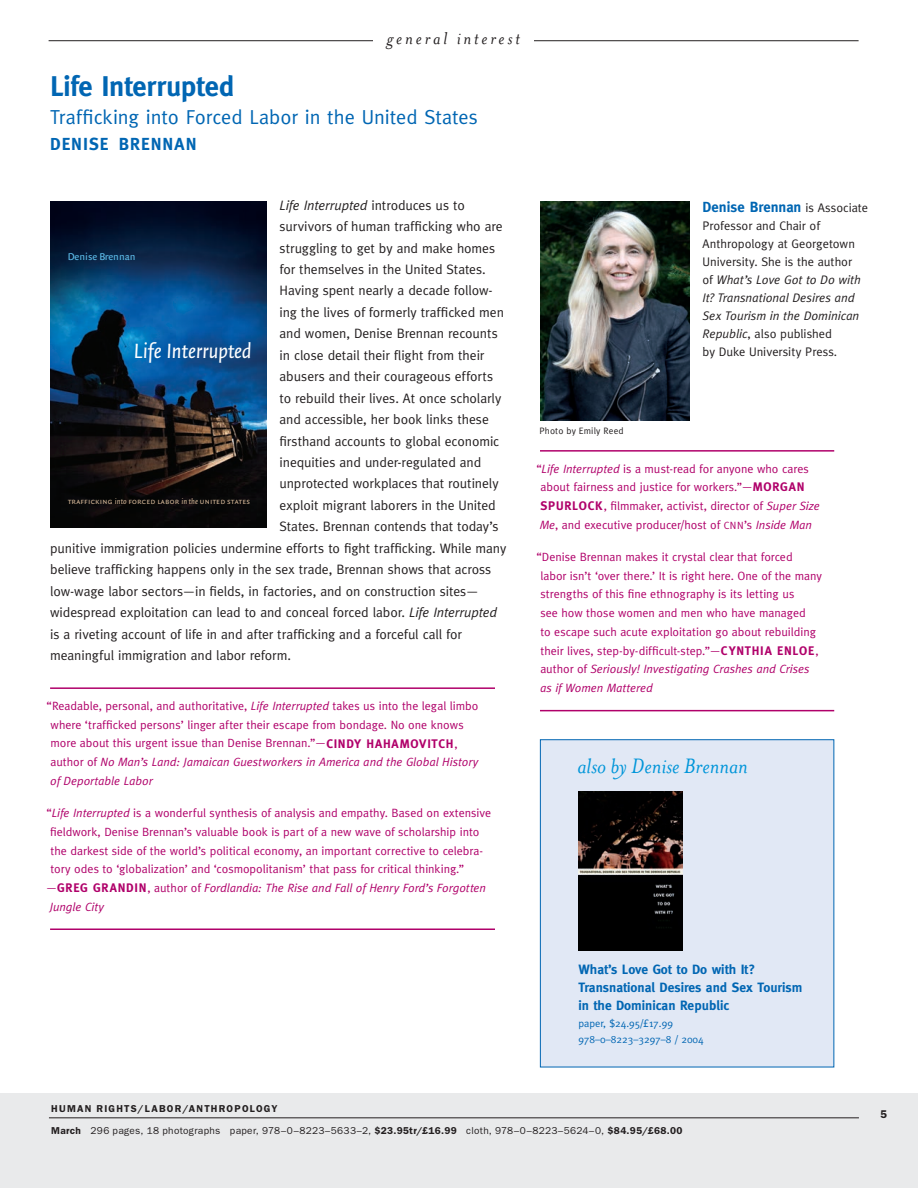
<style>
.page{position:relative;width:918px;height:1188px;background:#fff}
.page>*{position:absolute;margin:0;border:0;box-sizing:border-box;transform-origin:0 0}
._01_Title_Front{font:700 28.5px "Meta";letter-spacing:-.01em;color:#0166b3}
._33_Box_ISBN_lining{font:italic 24px "Mrs Eaves";color:#0095d9}
.t1{font:italic 22.2px "Quadraat Sans";color:#fff}
._02_Subtitle_front{font:20.25px "Meta";color:#0166b3}
.t2{font:italic 19.5px "Mrs Eaves";letter-spacing:.145em;color:#231f20}
._03_Author_front{font:700 17.4px "Meta";letter-spacing:.06em;color:#0166b3}
._09_Author_Bio{font:700 14.7px "Meta";color:#0166b3}
._07_Text{font:13.65px "Meta";letter-spacing:-.005em;color:#231f20}
._07_Text-2{font:italic 13.65px "Meta";letter-spacing:-.01em;color:#231f20}
._31_Box_Titles{font:700 13.5px "Meta";color:#0166b3}
._09_Author_Bio-2{font:12.45px/18px "Meta";color:#231f20}
._06_Last_Blurb{font:12px/18.8px "Meta";color:#b0016a}
._06_First_Blurb{font:12px/18.8px "Meta";color:#b0016a}
._06_Last_Blurb-2{font:italic 12px "Meta";letter-spacing:-.005em;color:#b0016a}
.t3{font:600 11.25px "Franklin Gothic";color:#231f20}
.t4{font:10.65px "Quadraat Sans";color:#5ebeeb}
._32_Box_Non-Title{font:10.5px "Meta";color:#0166b3}
._13_Biblio_ISBN_pric{font:10.05px "Franklin Gothic";letter-spacing:.03em;color:#231f20}
._11_Biblio_Subject_C{font:600 10.05px "Franklin Gothic";letter-spacing:.12em;color:#231f20}
._10_Caption{font:9.3px "Meta";letter-spacing:.015em;color:#231f20}
.t5{font:8.25px "Quadraat Sans Small Caps";letter-spacing:.025em;color:#d2b596}
.s1{font-style:normal}
.s2{font-style:italic}
.s3{font-family:"Quadraat Sans";font-style:italic}
.s4{font-weight:700;font-size:12.45px}
.s5{font-weight:700;font-style:normal;font-size:12.45px}
.s6{font-weight:400;font-size:12.45px;color:#231f20}
.s7{font-size:10.5px}
.s8{font-weight:600}
</style>
<div class="page">
<div style="left:0;top:1094px;width:918px;height:94px;background:#e9eaeb"></div>
<hr style="left:49px;top:40px;width:810px;height:1px;background:#231f20">
<hr style="left:49px;top:1117px;width:810px;height:1px;background:#231f20">
<div style="left:373px;top:28px;width:161px;height:27px;background:#fff"></div>
<div style="left:540px;top:739px;width:294px;height:328px;background:#e1e8f5;border:1px solid #0166b3"></div>
<img style="left:578px;top:792px;width:104px;height:159px">
<img style="left:50px;top:201px;width:217px;height:327px">
<img style="left:540px;top:201px;width:150px;height:220px">
<hr style="left:50px;top:687px;width:445px;height:2px;background:#b0016a">
<hr style="left:50px;top:929px;width:445px;height:1px;background:#b0016a">
<hr style="left:540px;top:450px;width:294px;height:2px;background:#b0016a">
<hr style="left:540px;top:710px;width:294px;height:1px;background:#b0016a">
<h3 class="t2" style="left:387px;top:28px;width:134px">general interest</h3>
<p class="_01_Title_Front" style="left:50px;top:70px;width:186px">Life Interrupted</p>
<p class="_02_Subtitle_front" style="left:50px;top:106px;width:429px">Trafficking into Forced Labor in the United States</p>
<p class="_03_Author_front" style="left:50px;top:134px;width:148px">DENISE BRENNAN</p>
<p class="_07_Text-2" style="left:280px;top:197px;width:187px">Life Interrupted <span class="s1">introduces us to</span></p>
<p class="_07_Text" style="left:280px;top:218px;width:225px">survivors of human trafficking who are</p>
<p class="_07_Text" style="left:280px;top:240px;width:217px">struggling to get by and make homes</p>
<p class="_07_Text" style="left:280px;top:261px;width:208px">for themselves in the United States.</p>
<p class="_07_Text" style="left:280px;top:283px;width:215px">Having spent nearly a decade follow-</p>
<p class="_07_Text" style="left:280px;top:304px;width:226px">ing the lives of formerly trafficked men</p>
<p class="_07_Text" style="left:280px;top:326px;width:220px">and women, Denise Brennan recounts</p>
<p class="_07_Text" style="left:280px;top:347px;width:206px">in close detail their flight from their</p>
<p class="_07_Text" style="left:280px;top:369px;width:215px">abusers and their courageous efforts</p>
<p class="_07_Text" style="left:280px;top:390px;width:223px">to rebuild their lives. At once scholarly</p>
<p class="_07_Text" style="left:280px;top:411px;width:211px">and accessible, her book links these</p>
<p class="_07_Text" style="left:280px;top:433px;width:221px">firsthand accounts to global economic</p>
<p class="_07_Text" style="left:280px;top:454px;width:203px">inequities and under-regulated and</p>
<p class="_07_Text" style="left:280px;top:476px;width:221px">unprotected workplaces that routinely</p>
<p class="_07_Text" style="left:280px;top:497px;width:218px">exploit migrant laborers in the United</p>
<p class="_07_Text" style="left:280px;top:519px;width:221px">States. Brennan contends that today’s</p>
<p class="_07_Text" style="left:50px;top:540px;width:458px">punitive immigration policies undermine efforts to fight trafficking. While many</p>
<p class="_07_Text" style="left:50px;top:562px;width:443px">believe trafficking happens only in the sex trade, Brennan shows that across</p>
<p class="_07_Text" style="left:50px;top:583px;width:430px">low-wage labor sectors—in fields, in factories, and on construction sites—</p>
<p class="_07_Text" style="left:50px;top:604px;width:448px">widespread exploitation can lead to and conceal forced labor. <span class="s2">Life Interrupted</span></p>
<p class="_07_Text" style="left:50px;top:626px;width:413px">is a riveting account of life in and after trafficking and a forceful call for</p>
<p class="_07_Text" style="left:50px;top:647px;width:242px">meaningful immigration and labor reform.</p>
<p class="t4" style="left:68px;top:250px;width:69px">Denise Brennan</p>
<p class="t1" style="left:133px;top:340px;width:120px">Life Interrupted</p>
<p class="t5" style="left:68px;top:497px;width:184px">trafficking <span class="s3">into</span> forced labor <span class="s3">in the</span> united states</p>
<p class="_06_First_Blurb" style="left:50px;top:696px;width:430px;text-indent:-4px">“Readable, personal, and authoritative, <span class="s2">Life Interrupted</span> takes us into the legal limbo where ‘trafficked persons’ linger after their escape from bondage. No one knows more about this urgent issue than Denise Brennan.”—<span class="s4">CINDY HAHAMOVITCH</span>, author of <span class="s2">No Man’s Land: Jamaican Guestworkers in America and the Global History of Deportable Labor</span></p>
<p class="_06_Last_Blurb" style="left:47px;top:803px;width:446px">“<span class="s2">Life Interrupted</span> is a wonderful synthesis of analysis and empathy. Based on extensive</p>
<p class="_06_Last_Blurb" style="left:50px;top:822px;width:431px">fieldwork, Denise Brennan’s valuable book is part of a new wave of scholarship into</p>
<p class="_06_Last_Blurb" style="left:51px;top:841px;width:434px">the darkest side of the world’s political economy, an important corrective to celebra-</p>
<p class="_06_Last_Blurb" style="left:51px;top:860px;width:415px">tory odes to ‘globalization’ and ‘cosmopolitanism’ that pass for critical thinking.”</p>
<p class="_06_Last_Blurb-2" style="left:46px;top:881px;width:442px"><span class="s1">—</span><span class="s5">GREG GRANDIN</span><span class="s1">, author of</span> Fordlandia: The Rise and Fall of Henry Ford’s Forgotten</p>
<p class="_06_Last_Blurb-2" style="left:50px;top:900px;width:56px">Jungle City</p>
<p class="_09_Author_Bio" style="left:703px;top:199px;width:167px">Denise Brennan <span class="s6">is Associate</span></p>
<p class="_09_Author_Bio-2" style="left:703px;top:217px;width:160px">Professor and Chair of<br>Anthropology at Georgetown<br>University. She is the author of <span class="s2">What’s Love Got to Do with<br>It? Transnational Desires and<br>Sex Tourism in the Dominican<br>Republic</span>, also published<br>by Duke University Press.</p>
<p class="_10_Caption" style="left:539px;top:425px;width:86px">Photo by Emily Reed</p>
<p class="_06_First_Blurb" style="left:536px;top:459px;width:285px">“<span class="s2">Life Interrupted</span> is a must-read for anyone who cares about fairness and justice for workers.”—<span class="s4">MORGAN SPURLOCK</span>, filmmaker, activist, director of <span class="s2">Super Size Me</span>, and executive producer/host of <span class="s7">CNN</span>’s <span class="s2">Inside Man</span></p>
<p class="_06_Last_Blurb" style="left:540px;top:547px;width:283px;text-indent:-4px">“Denise Brennan makes it crystal clear that forced<br>labor isn’t ‘over there.’ It is right here. One of the many strengths of this fine ethnography is its letting us<br>see how those women and men who have managed<br>to escape such acute exploitation go about rebuilding their lives, step-by-difficult-step.”—<span class="s4">CYNTHIA ENLOE</span>, author of <span class="s2">Seriously! Investigating Crashes and Crises as if Women Mattered</span></p>
<p class="_33_Box_ISBN_lining" style="left:577px;top:753px;width:172px">also by Denise Brennan</p>
<p class="_31_Box_Titles" style="left:578px;top:962px;width:178px">What’s Love Got to Do with It?</p>
<p class="_31_Box_Titles" style="left:578px;top:980px;width:225px">Transnational Desires and Sex Tourism</p>
<p class="_31_Box_Titles" style="left:578px;top:998px;width:152px">in the Dominican Republic</p>
<p class="_32_Box_Non-Title" style="left:578px;top:1017px;width:96px">paper, $24.95/£17.99</p>
<p class="_32_Box_Non-Title" style="left:578px;top:1034px;width:127px">978–0–8223–3297–8 / 2004</p>
<p class="_11_Biblio_Subject_C" style="left:51px;top:1103px;width:228px">HUMAN RIGHTS/LABOR/ANTHROPOLOGY</p>
<p class="_13_Biblio_ISBN_pric" style="left:51px;top:1125px;width:633px"><span class="s8">March</span> 296 pages, 18 photographs paper, 978–0–8223–5633–2, <span class="s8">$23.95tr/£16.99</span> cloth, 978–0–8223–5624–0, <span class="s8">$84.95/£68.00</span></p>
<p class="t3" style="left:880px;top:1108px;width:8px">5</p>
</div>
